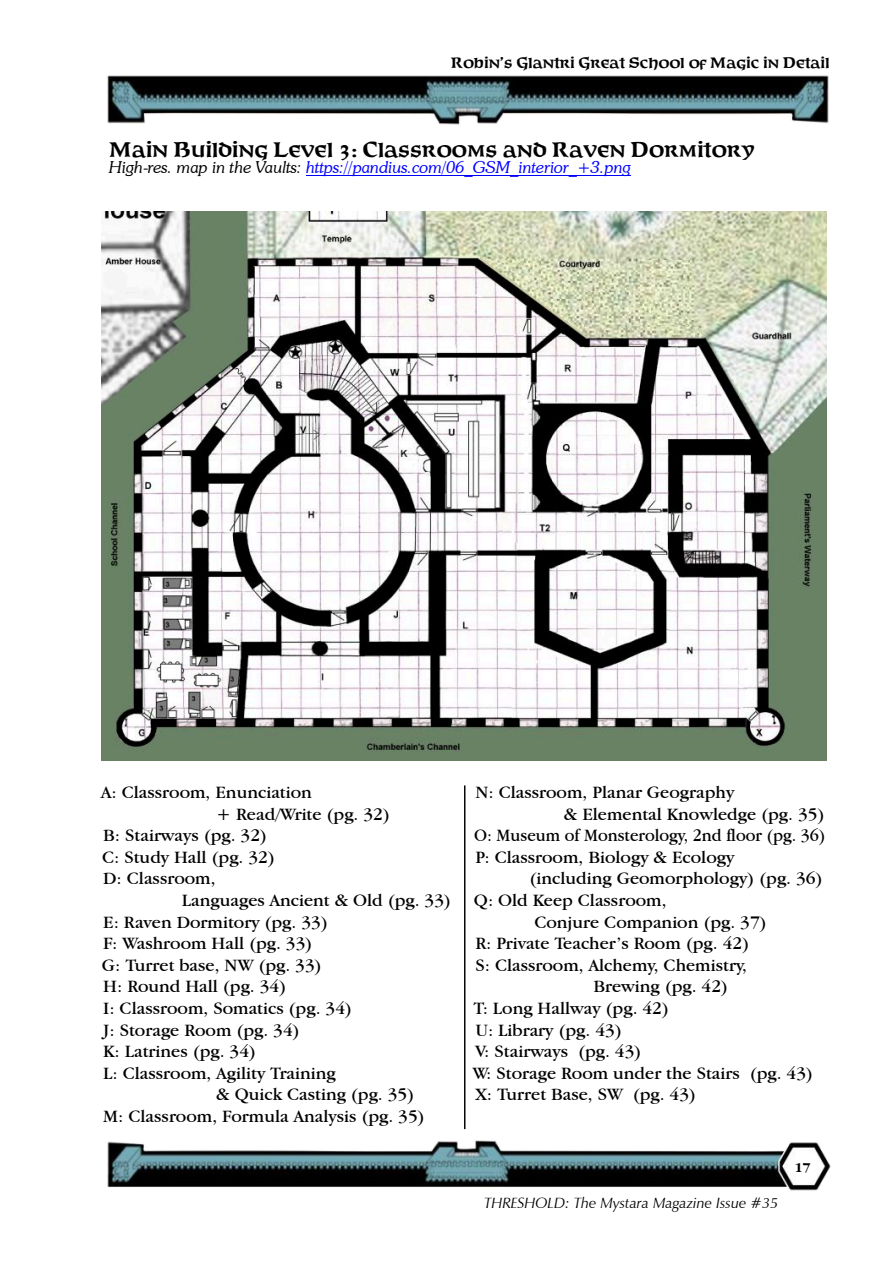
<style>
.page{position:relative;width:893px;height:1263px;background:#fff}
.page>*{position:absolute;margin:0;border:0;box-sizing:border-box;transform-origin:0 0}
.t1{font:700 21px "OPTI Furst";color:#000}
.t2{font:18px "Garamond IT Cby BT";color:#000}
.t3{font:18px "Garamond IT Cby BT";color:#000;scale:.93 1}
.t4{font:italic 300 16.5px "Souvenir IT Cby BT";color:#00f}
.t5{font:700 15px "OPTI Furst";color:#000}
.t6{font:italic 14.85px "Zapf Humanist 601 BT";color:#000}
.t7{font:700 13.95px "Garamond IT Cby BT";color:#000}
.s1{color:#000}
</style>
<div class="page">
<img style="left:107px;top:75px;width:722px;height:50px">
<img style="left:107px;top:1140px;width:724px;height:51px">
<hr style="left:464px;top:785px;width:1px;height:344px;background:#000">
<hr style="left:306px;top:175px;width:325px;height:1px;background:#00f">
<img style="left:102px;top:211px;width:724px;height:550px">
<p class="t5" style="left:451px;top:58px;width:380px">Robin’s Glantri Great School of Magic in Detail</p>
<p class="t1" style="left:109px;top:142px;width:647px">Main Building Level 3: Classrooms and Raven Dormitory</p>
<p class="t4" style="left:109px;top:161px;width:523px"><span class="s1">High-res. map in the Vaults:</span> https://pandius.com/06_GSM_interior_+3.png</p>
<p class="t2" style="left:101px;top:784px;width:212px">A: Classroom, Enunciation</p>
<p class="t2" style="left:216px;top:806px;width:175px">+ Read/Write (pg. 32)</p>
<p class="t2" style="left:103px;top:827px;width:166px">B: Stairways (pg. 32)</p>
<p class="t2" style="left:102px;top:849px;width:175px">C: Study Hall (pg. 32)</p>
<p class="t2" style="left:103px;top:871px;width:114px">D: Classroom,</p>
<p class="t2" style="left:182px;top:892px;width:271px">Languages Ancient &amp; Old (pg. 33)</p>
<p class="t2" style="left:103px;top:914px;width:226px">E: Raven Dormitory (pg. 33)</p>
<p class="t2" style="left:103px;top:935px;width:211px">F: Washroom Hall (pg. 33)</p>
<p class="t2" style="left:102px;top:957px;width:221px">G: Turret base, NW (pg. 33)</p>
<p class="t2" style="left:103px;top:979px;width:185px">H: Round Hall (pg. 34)</p>
<p class="t2" style="left:103px;top:1000px;width:250px">I: Classroom, Somatics (pg. 34)</p>
<p class="t2" style="left:103px;top:1022px;width:198px">J: Storage Room (pg. 34)</p>
<p class="t2" style="left:103px;top:1043px;width:155px">K: Latrines (pg. 34)</p>
<p class="t2" style="left:103px;top:1065px;width:234px">L: Classroom, Agility Training</p>
<p class="t2" style="left:216px;top:1087px;width:200px">&amp; Quick Casting (pg. 35)</p>
<p class="t2" style="left:103px;top:1108px;width:323px">M: Classroom, Formula Analysis (pg. 35)</p>
<p class="t2" style="left:475px;top:784px;width:260px">N: Classroom, Planar Geography</p>
<p class="t2" style="left:564px;top:806px;width:262px">&amp; Elemental Knowledge (pg. 35)</p>
<p class="t3" style="left:474px;top:827px;width:379px">O: Museum of Monsterology, 2nd floor (pg. 36)</p>
<p class="t2" style="left:475px;top:849px;width:260px">P: Classroom, Biology &amp; Ecology</p>
<p class="t2" style="left:529px;top:871px;width:295px">(including Geomorphology) (pg. 36)</p>
<p class="t2" style="left:474px;top:892px;width:194px">Q: Old Keep Classroom,</p>
<p class="t2" style="left:534px;top:914px;width:234px">Conjure Companion (pg. 37)</p>
<p class="t2" style="left:475px;top:935px;width:275px">R: Private Teacher’s Room (pg. 42)</p>
<p class="t2" style="left:475px;top:957px;width:273px">S: Classroom, Alchemy, Chemistry,</p>
<p class="t2" style="left:593px;top:979px;width:136px">Brewing (pg. 42)</p>
<p class="t2" style="left:474px;top:1000px;width:197px">T: Long Hallway (pg. 42)</p>
<p class="t2" style="left:475px;top:1022px;width:148px">U: Library (pg. 43)</p>
<p class="t2" style="left:475px;top:1043px;width:168px">V: Stairways (pg. 43)</p>
<p class="t2" style="left:473px;top:1065px;width:342px">W: Storage Room under the Stairs (pg. 43)</p>
<p class="t2" style="left:475px;top:1087px;width:222px">X: Turret Base, SW (pg. 43)</p>
<p class="t6" style="left:484px;top:1197px;width:296px">THRESHOLD: The Mystara Magazine Issue #35</p>
<p class="t7" style="left:794px;top:1161px;width:18px">17</p>
</div>
